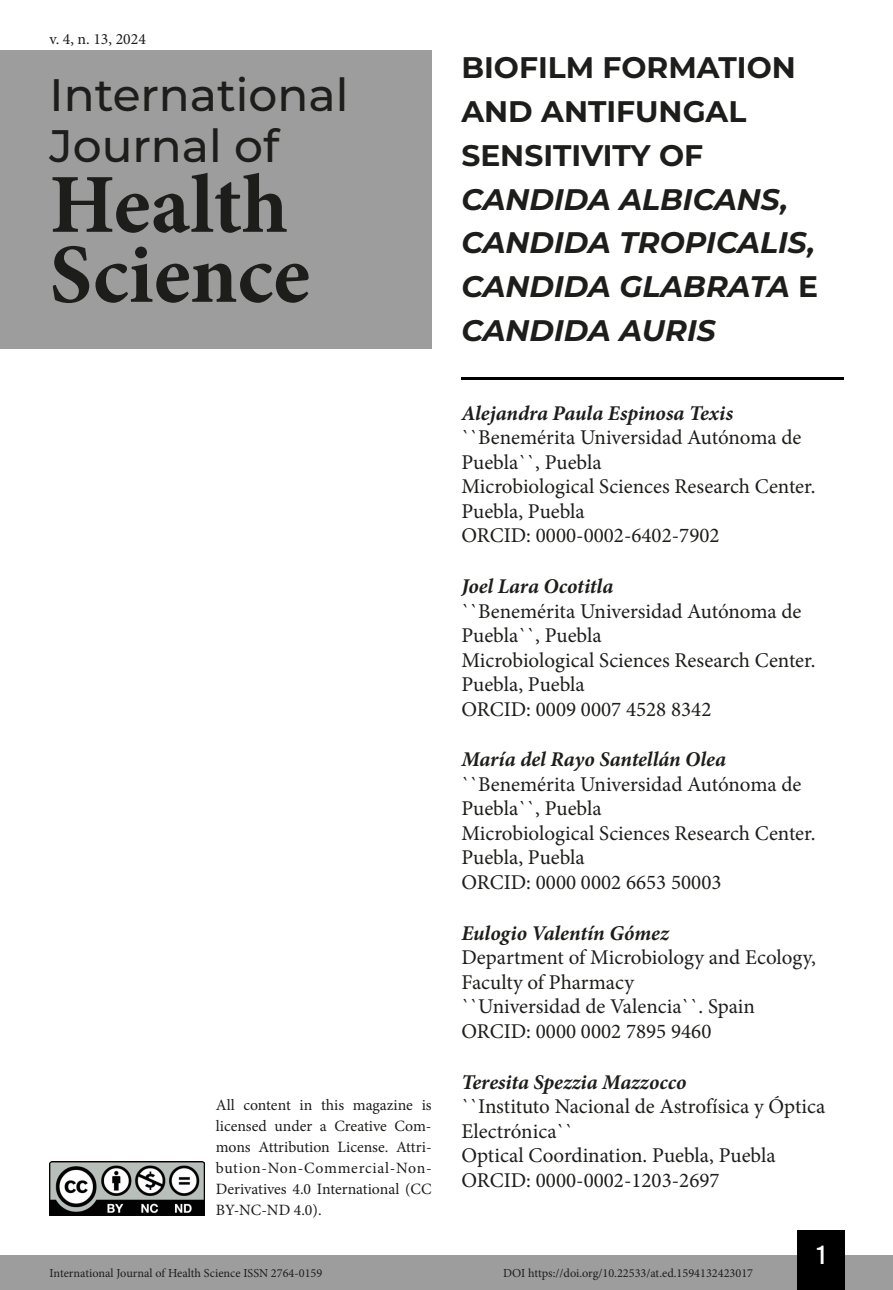
<style>
.page{position:relative;width:893px;height:1290px;background:#fff}
.page>*{position:absolute;margin:0;border:0;box-sizing:border-box;transform-origin:0 0}
.t1{font:700 84px/70px "Minion Pro";color:#1d1d1b}
.t2{font:500 45.5px/50.8px "Montserrat";color:#1d1d1b}
.t3{font:italic 700 29.75px/43.8px "Montserrat";color:#1d1d1b}
.t4{font:700 29.75px/43.8px "Montserrat";color:#1d1d1b}
.t5{font:26.25px "Bebas Kai";color:#fff}
.t6{font:21px/24.5px "Minion Pro";color:#1d1d1b}
.t7{font:italic 700 21px "Minion Pro";letter-spacing:-.005em;color:#1d1d1b}
.t8{font:15.75px/21px "Minion Pro";color:#1d1d1b;text-align:justify}
.t9{font:12.25px "Minion Pro";color:#1d1d1b}
.s1{font-style:normal}
</style>
<div class="page">
<div style="left:0;top:1255px;width:893px;height:35px;background:#9d9d9d"></div>
<div style="left:797px;top:1230px;width:48px;height:60px;background:#000"></div>
<img style="left:50px;top:1161px;width:154px;height:54px">
<div style="left:0;top:50px;width:432px;height:298px;background:#9d9d9d"></div>
<hr style="left:461px;top:377px;width:382px;height:2px;background:#000">
<p class="t8" style="left:50px;top:28px;width:98px">v. 4, n. 13, 2024</p>
<h2 class="t2" style="left:50px;top:68px;width:300px">International<br>Journal of</h2>
<h1 class="t1" style="left:50px;top:169px;width:262px">Health<br>Science</h1>
<p class="t8" style="left:216px;top:1095px;width:217px">All content in this magazine is licensed under a Creative Com&shy;mons Attribution License. Attri&shy;bution-Non-Commercial-Non-Derivatives 4.0 International (CC BY-NC-ND 4.0).</p>
<h3 class="t4" style="left:461px;top:44px;width:336px">BIOFILM FORMATION<br>AND ANTIFUNGAL<br>SENSITIVITY OF</h3>
<h3 class="t3" style="left:461px;top:176px;width:358px">CANDIDA ALBICANS,<br>CANDIDA TROPICALIS,<br>CANDIDA GLABRATA <span class="s1">E<br></span>CANDIDA AURIS</h3>
<p class="t7" style="left:461px;top:398px;width:273px">Alejandra Paula Espinosa Texis</p>
<p class="t6" style="left:461px;top:425px;width:356px">``Benemérita Universidad Autónoma de<br>Puebla``, Puebla<br>Microbiological Sciences Research Center.<br>Puebla, Puebla<br>ORCID: 0000-0002-6402-7902</p>
<p class="t7" style="left:461px;top:571px;width:153px">Joel Lara Ocotitla</p>
<p class="t6" style="left:461px;top:599px;width:356px">``Benemérita Universidad Autónoma de<br>Puebla``, Puebla<br>Microbiological Sciences Research Center.<br>Puebla, Puebla<br>ORCID: 0009 0007 4528 8342</p>
<p class="t7" style="left:461px;top:745px;width:266px">María del Rayo Santellán Olea</p>
<p class="t6" style="left:461px;top:772px;width:356px">``Benemérita Universidad Autónoma de<br>Puebla``, Puebla<br>Microbiological Sciences Research Center.<br>Puebla, Puebla<br>ORCID: 0000 0002 6653 50003</p>
<p class="t7" style="left:461px;top:918px;width:209px">Eulogio Valentín Gómez</p>
<p class="t6" style="left:461px;top:945px;width:356px">Department of Microbiology and Ecology,<br>Faculty of Pharmacy<br>``Universidad de Valencia``. Spain<br>ORCID: 0000 0002 7895 9460</p>
<p class="t7" style="left:461px;top:1067px;width:226px">Teresita Spezzia Mazzocco</p>
<p class="t6" style="left:461px;top:1094px;width:365px">``Instituto Nacional de Astrofísica y Óptica<br>Electrónica``<br>Optical Coordination. Puebla, Puebla<br>ORCID: 0000-0002-1203-2697</p>
<p class="t5" style="left:817px;top:1241px;width:10px">1</p>
<p class="t9" style="left:50px;top:1265px;width:274px">International Journal of Health Science ISSN 2764-0159</p>
<p class="t9" style="left:503px;top:1265px;width:252px">DOI https://doi.org/10.22533/at.ed.1594132423017</p>
</div>
